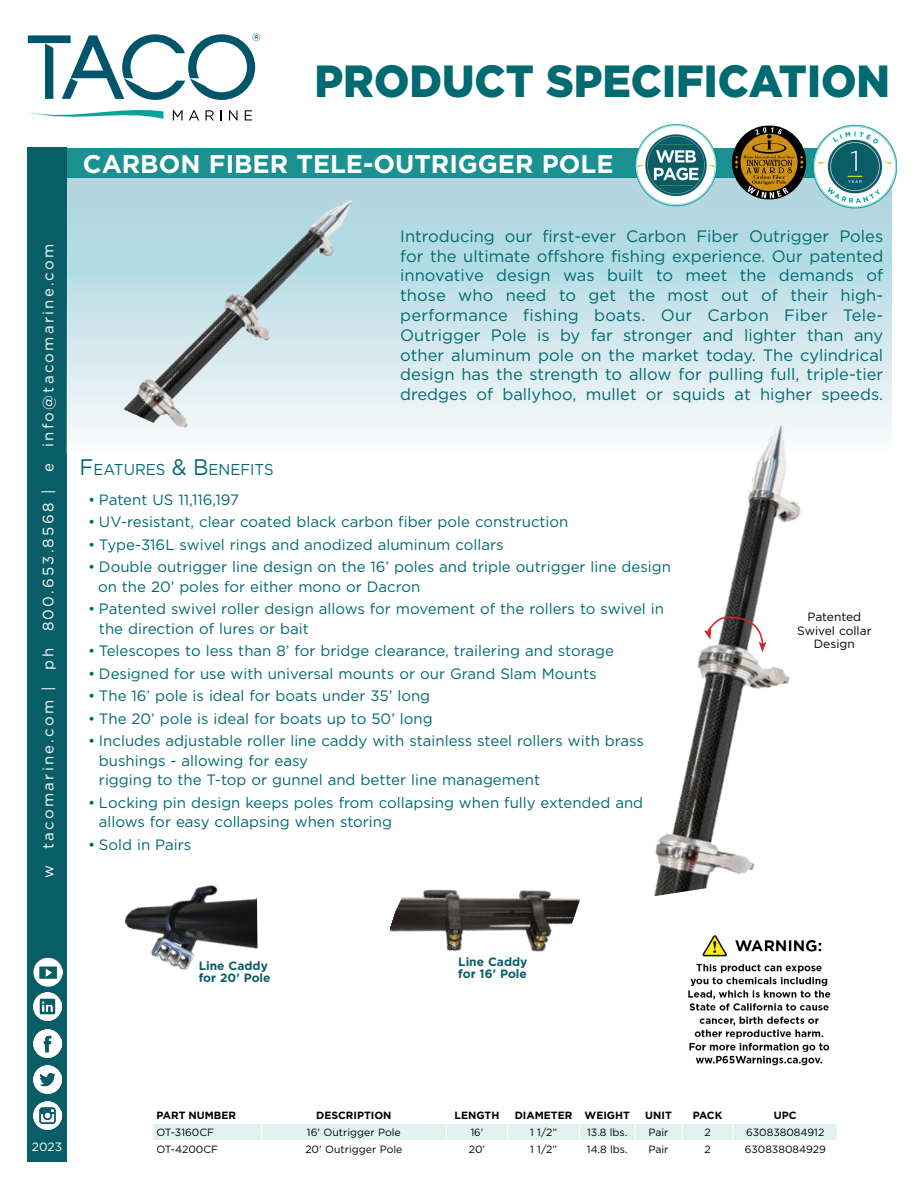
<style>
.page{position:relative;width:918px;height:1188px;background:#fff}
.page>*{position:absolute;margin:0;border:0;box-sizing:border-box;transform-origin:0 0}
.t1{font:900 45px "Gotham";color:#006a71;scale:.95 1}
.t2{font:700 25.5px "Gotham";color:#fff}
.t3{font:16.5px/19.8px "Gotham";color:#006a71;text-align:justify}
.t4{font:15.75px "Gotham";color:#006a71;scale:.95 1}
.t5{font:15px/19.5px "Gotham";color:#006a71}
.t6{font:15px "Gotham";letter-spacing:.15em;color:#fff}
.t7{font:700 12px/12px "Gotham";color:#095d67}
.t8{font:12px/13.5px "Gotham";color:#000;text-align:center}
.t9{font:12px "Gotham";color:#fff}
.t10{font:10.5px "Gotham";color:#000}
.t11{font:700 10.5px "Gotham";color:#000}
.t12{font:10.5px "Gotham";color:#000;scale:.95 1}
.t13{font:10.5px "Gotham";color:#00556a}
.s1{font-size:22.5px}
</style>
<div class="page">
<div style="left:28px;top:148px;width:39px;height:1014px;background:#095d67"></div>
<div style="left:67px;top:148px;width:825px;height:29px;background:#1c9191"></div>
<div style="left:67px;top:177px;width:825px;height:277px;background:linear-gradient(to bottom,#a4d2db,#f6f9fb)"></div>
<svg style="left:28px;top:34px;width:227px;height:82px"></svg>
<img style="left:34px;top:993px;width:28px;height:28px">
<img style="left:33px;top:1029px;width:28px;height:29px">
<img style="left:33px;top:1065px;width:28px;height:29px">
<img style="left:33px;top:1102px;width:28px;height:28px">
<img style="left:33px;top:957px;width:30px;height:30px">
<svg style="left:732px;top:125px;width:74px;height:75px"></svg>
<svg style="left:735px;top:127px;width:69px;height:71px;background:#826931"></svg>
<img style="left:124px;top:885px;width:134px;height:85px">
<div style="left:153px;top:1124px;width:684px;height:16px;background:#e3f2f0"></div>
<img style="left:389px;top:889px;width:187px;height:63px">
<img style="left:813px;top:124px;width:84px;height:84px">
<img style="left:688px;top:935px;width:143px;height:131px">
<img style="left:466px;top:390px;width:426px;height:524px">
<svg style="left:704px;top:617px;width:62px;height:35px"></svg>
<img style="left:54px;top:114px;width:383px;height:340px">
<img style="left:635px;top:124px;width:82px;height:82px">
<p class="t6" style="left:38px;top:878px;width:636px;rotate:-90deg">w tacomarine.com | ph 800.653.8568 | e info@tacomarine.com</p>
<p class="t13" style="left:252px;top:32px;width:10px">®</p>
<h1 class="t1" style="left:315px;top:55px;width:607px">PRODUCT SPECIFICATION</h1>
<h2 class="t2" style="left:83px;top:147px;width:532px">CARBON FIBER TELE-OUTRIGGER POLE</h2>
<p class="t3" style="left:400px;top:226px;width:485px">Introducing our first-ever Carbon Fiber Outrigger Poles for the ultimate offshore fishing experience. Our patented innovative design was built to meet the demands of those who need to get the most out of their high&shy;performance fishing boats. Our Carbon Fiber Tele-Outrigger Pole is by far stronger and lighter than any other aluminum pole on the market today. The cylindrical design has the strength to allow for pulling full, triple-tier dredges of ballyhoo, mullet or squids at higher speeds.</p>
<p class="t4" style="left:79px;top:459px;width:206px"><span class="s1">F</span>EATURES <span class="s1">&amp; B</span>ENEFITS</p>
<p class="t5" style="left:88px;top:489px;width:152px">• Patent US 11,116,197</p>
<p class="t5" style="left:88px;top:512px;width:482px">• UV-resistant, clear coated black carbon fiber pole construction</p>
<p class="t5" style="left:88px;top:534px;width:417px">• Type-316L swivel rings and anodized aluminum collars</p>
<p class="t5" style="left:98px;top:557px;width:575px;text-indent:-10px">• Double outrigger line design on the 16’ poles and triple outrigger line design on the 20’ poles for either mono or Dacron</p>
<p class="t5" style="left:99px;top:599px;width:567px;text-indent:-11px">• Patented swivel roller design allows for movement of the rollers to swivel in the direction of lures or bait</p>
<p class="t5" style="left:88px;top:641px;width:527px">• Telescopes to less than 8’ for bridge clearance, trailering and storage</p>
<p class="t5" style="left:88px;top:663px;width:510px">• Designed for use with universal mounts or our Grand Slam Mounts</p>
<p class="t5" style="left:88px;top:686px;width:344px">• The 16’ pole is ideal for boats under 35’ long</p>
<p class="t5" style="left:88px;top:708px;width:346px">• The 20’ pole is ideal for boats up to 50’ long</p>
<p class="t5" style="left:99px;top:731px;width:547px;text-indent:-11px">• Includes adjustable roller line caddy with stainless steel rollers with brass bushings - allowing for easy<br>rigging to the T-top or gunnel and better line management</p>
<p class="t5" style="left:99px;top:792px;width:546px;text-indent:-11px">• Locking pin design keeps poles from collapsing when fully extended and allows for easy collapsing when storing</p>
<p class="t5" style="left:88px;top:834px;width:105px">• Sold in Pairs</p>
<p class="t8" style="left:797px;top:610px;width:76px">Patented<br>Swivel collar<br>Design</p>
<p class="t7" style="left:199px;top:960px;width:73px">Line Caddy for 20' Pole</p>
<p class="t7" style="left:458px;top:956px;width:71px">Line Caddy for 16' Pole</p>
<p class="t9" style="left:32px;top:1139px;width:32px">2023</p>
<p class="t11" style="left:157px;top:1109px;width:81px">PART NUMBER</p>
<p class="t11" style="left:316px;top:1109px;width:77px">DESCRIPTION</p>
<p class="t11" style="left:455px;top:1109px;width:46px">LENGTH</p>
<p class="t11" style="left:515px;top:1109px;width:117px">DIAMETER WEIGHT</p>
<p class="t11" style="left:645px;top:1109px;width:28px">UNIT</p>
<p class="t11" style="left:693px;top:1109px;width:31px">PACK</p>
<p class="t11" style="left:774px;top:1109px;width:24px">UPC</p>
<p class="t10" style="left:157px;top:1126px;width:59px">OT-3160CF</p>
<p class="t10" style="left:307px;top:1126px;width:95px">16' Outrigger Pole</p>
<p class="t12" style="left:471px;top:1126px;width:15px">16'</p>
<p class="t10" style="left:530px;top:1126px;width:29px">1 1/2”</p>
<p class="t10" style="left:587px;top:1126px;width:42px">13.8 lbs.</p>
<p class="t10" style="left:649px;top:1126px;width:22px">Pair</p>
<p class="t10" style="left:704px;top:1126px;width:8px">2</p>
<p class="t10" style="left:746px;top:1126px;width:80px">630838084912</p>
<p class="t10" style="left:157px;top:1143px;width:63px">OT-4200CF</p>
<p class="t10" style="left:305px;top:1143px;width:99px">20' Outrigger Pole</p>
<p class="t10" style="left:469px;top:1143px;width:18px">20’</p>
<p class="t10" style="left:530px;top:1143px;width:29px">1 1/2”</p>
<p class="t10" style="left:587px;top:1143px;width:42px">14.8 lbs.</p>
<p class="t10" style="left:649px;top:1143px;width:22px">Pair</p>
<p class="t10" style="left:704px;top:1143px;width:8px">2</p>
<p class="t10" style="left:745px;top:1143px;width:83px">630838084929</p>
</div>
